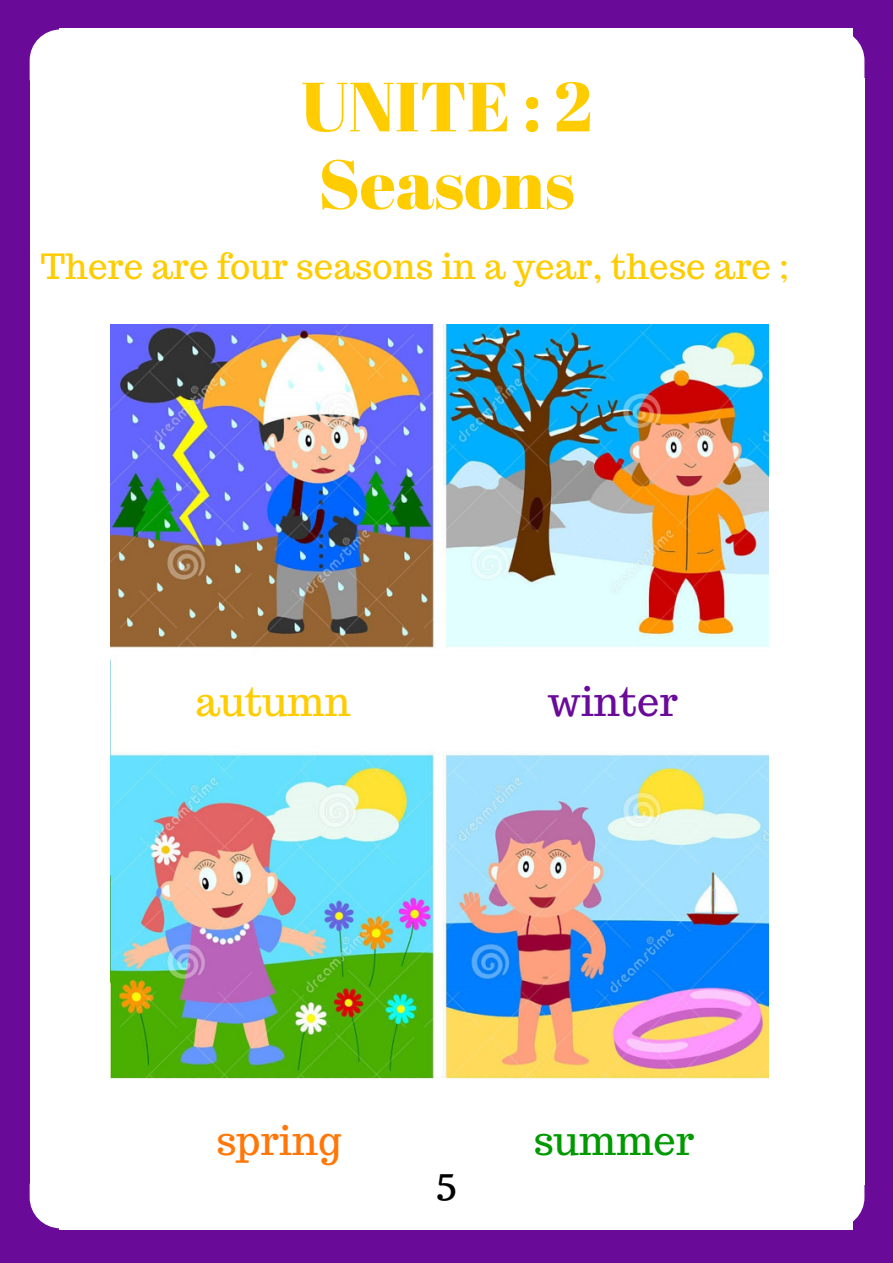
<style>
.page{position:relative;width:893px;height:1263px;background:#fff}
.page>*{position:absolute;margin:0;border:0;box-sizing:border-box;transform-origin:0 0}
.t1{font:69.45px/77.6px "Abril Fatface";color:#fc0}
.t2{font:39.6px "Trocchi";color:#fc0}
.t3{font:39.6px "Trocchi";color:#6a0a99}
.t4{font:39.6px "Trocchi";color:#ff7707}
.t5{font:39.6px "Trocchi";color:#090}
.t6{font:39.6px "Trocchi";color:#000}
.t7{font:34.65px "Trocchi";color:#fc0}
</style>
<div class="page">
<div style="left:0;top:0;width:892px;height:1262px;background:#6a0a99"></div>
<svg style="left:852px;top:29px;width:12px;height:50px"></svg>
<div style="left:816px;top:79px;width:48px;height:1106px;background:#fff"></div>
<div style="left:59px;top:28px;width:793px;height:1202px;background:#fff"></div>
<svg style="left:30px;top:29px;width:29px;height:50px"></svg>
<div style="left:30px;top:79px;width:47px;height:1106px;background:#fff"></div>
<svg style="left:30px;top:1185px;width:29px;height:43px"></svg>
<svg style="left:852px;top:1185px;width:12px;height:43px"></svg>
<img style="left:110px;top:325px;width:658px;height:754px">
<h1 class="t1" style="left:301px;top:66px;width:293px">UNITE : 2<br>Seasons</h1>
<p class="t7" style="left:41px;top:243px;width:750px">There are four seasons in a year, these are ;</p>
<p class="t2" style="left:196px;top:676px;width:157px">autumn</p>
<p class="t3" style="left:548px;top:676px;width:131px">winter</p>
<p class="t4" style="left:216px;top:1114px;width:126px">spring</p>
<p class="t5" style="left:533px;top:1114px;width:162px">summer</p>
<p class="t6" style="left:436px;top:1154px;width:22px">5</p>
</div>
